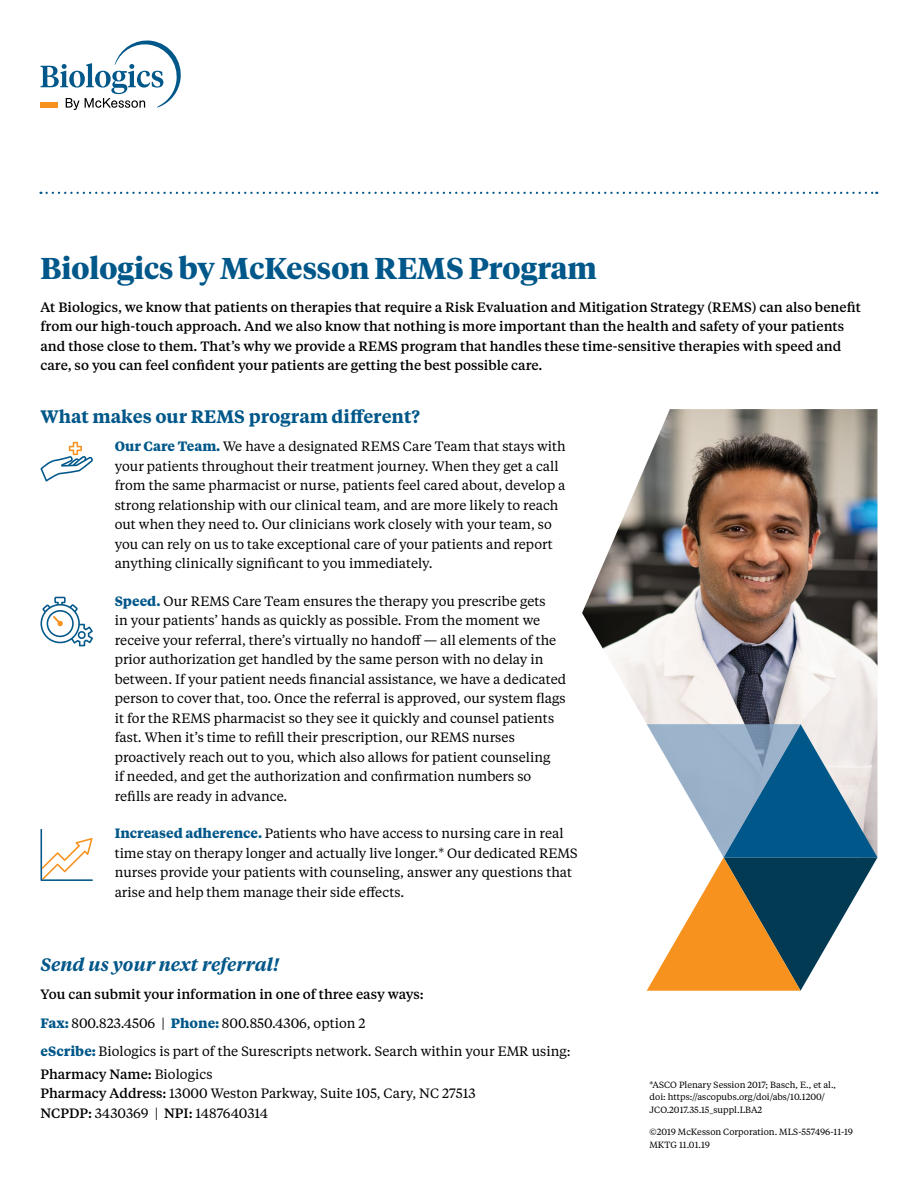
<style>
.page{position:relative;width:918px;height:1188px;background:#fff}
.page>*{position:absolute;margin:0;border:0;box-sizing:border-box;transform-origin:0 0}
.t1{font:700 30px "Tiempos Headline";color:#005789}
.t2{font:600 18px "Tiempos Text";color:#005789}
.t3{font:italic 600 18px "Tiempos Text";color:#005789}
.t4{font:13.5px/19.5px "Tiempos Text";color:#000}
.t5{font:500 13.5px/19.5px "Tiempos Text";color:#000}
.t6{font:9px/12.8px "Tiempos Text";color:#000}
.s1{font-weight:700;color:#005789}
.s2{font-weight:500}
</style>
<div class="page">
<img style="left:582px;top:409px;width:296px;height:448px">
<svg style="left:647px;top:724px;width:230px;height:267px"></svg>
<svg style="left:40px;top:442px;width:53px;height:40px"></svg>
<svg style="left:41px;top:829px;width:52px;height:52px"></svg>
<svg style="left:40px;top:597px;width:53px;height:49px"></svg>
<svg style="left:47px;top:192px;width:830px;height:2px"></svg>
<svg style="left:40px;top:40px;width:141px;height:70px"></svg>
<h1 class="t1" style="left:40px;top:247px;width:558px">Biologics by McKesson REMS Program</h1>
<p class="t5" style="left:40px;top:297px;width:822px">At Biologics, we know that patients on therapies that require a Risk Evaluation and Mitigation Strategy (REMS) can also benefit from our high-touch approach. And we also know that nothing is more important than the health and safety of your patients and those close to them. That’s why we provide a REMS program that handles these time-sensitive therapies with speed and care, so you can feel confident your patients are getting the best possible care.</p>
<h2 class="t2" style="left:40px;top:404px;width:381px">What makes our REMS program different?</h2>
<p class="t4" style="left:115px;top:436px;width:453px"><span class="s1">Our Care Team.</span> We have a designated REMS Care Team that stays with your patients throughout their treatment journey. When they get a call from the same pharmacist or nurse, patients feel cared about, develop a strong relationship with our clinical team, and are more likely to reach out when they need to. Our clinicians work closely with your team, so you can rely on us to take exceptional care of your patients and report anything clinically significant to you immediately.</p>
<p class="t4" style="left:115px;top:591px;width:453px"><span class="s1">Speed.</span> Our REMS Care Team ensures the therapy you prescribe gets<br>in your patients’ hands as quickly as possible. From the moment we receive your referral, there’s virtually no handoff — all elements of the prior authorization get handled by the same person with no delay in between. If your patient needs financial assistance, we have a dedicated person to cover that, too. Once the referral is approved, our system flags it for the REMS pharmacist so they see it quickly and counsel patients fast. When it’s time to refill their prescription, our REMS nurses proactively reach out to you, which also allows for patient counseling<br>if needed, and get the authorization and confirmation numbers so refills are ready in advance.</p>
<p class="t4" style="left:115px;top:823px;width:465px"><span class="s1">Increased adherence.</span> Patients who have access to nursing care in real time stay on therapy longer and actually live longer.* Our dedicated REMS nurses provide your patients with counseling, answer any questions that arise and help them manage their side effects.</p>
<h2 class="t3" style="left:40px;top:952px;width:240px">Send us your next referral!</h2>
<p class="t4" style="left:40px;top:980px;width:532px;line-height:28.5px"><span class="s2">You can submit your information in one of three easy ways:<br></span><span class="s1">Fax:</span> 800.823.4506 | <span class="s1">Phone:</span> 800.850.4306, option 2<br><span class="s1">eScribe:</span> Biologics is part of the Surescripts network. Search within your EMR using:</p>
<p class="t4" style="left:40px;top:1064px;width:437px"><span class="s2">Pharmacy Name:</span> Biologics<br><span class="s2">Pharmacy Address:</span> 13000 Weston Parkway, Suite 105, Cary, NC 27513<br><span class="s2">NCPDP:</span> 3430369 | <span class="s2">NPI:</span> 1487640314</p>
<p class="t6" style="left:650px;top:1078px;width:188px">*ASCO Plenary Session 2017; Basch, E., et al., doi: https://ascopubs.org/doi/abs/10.1200/<br>JCO.2017.35.15_suppl.LBA2</p>
<p class="t6" style="left:650px;top:1125px;width:205px">©2019 McKesson Corporation. MLS-557496-11-19<br>MKTG 11.01.19</p>
</div>
